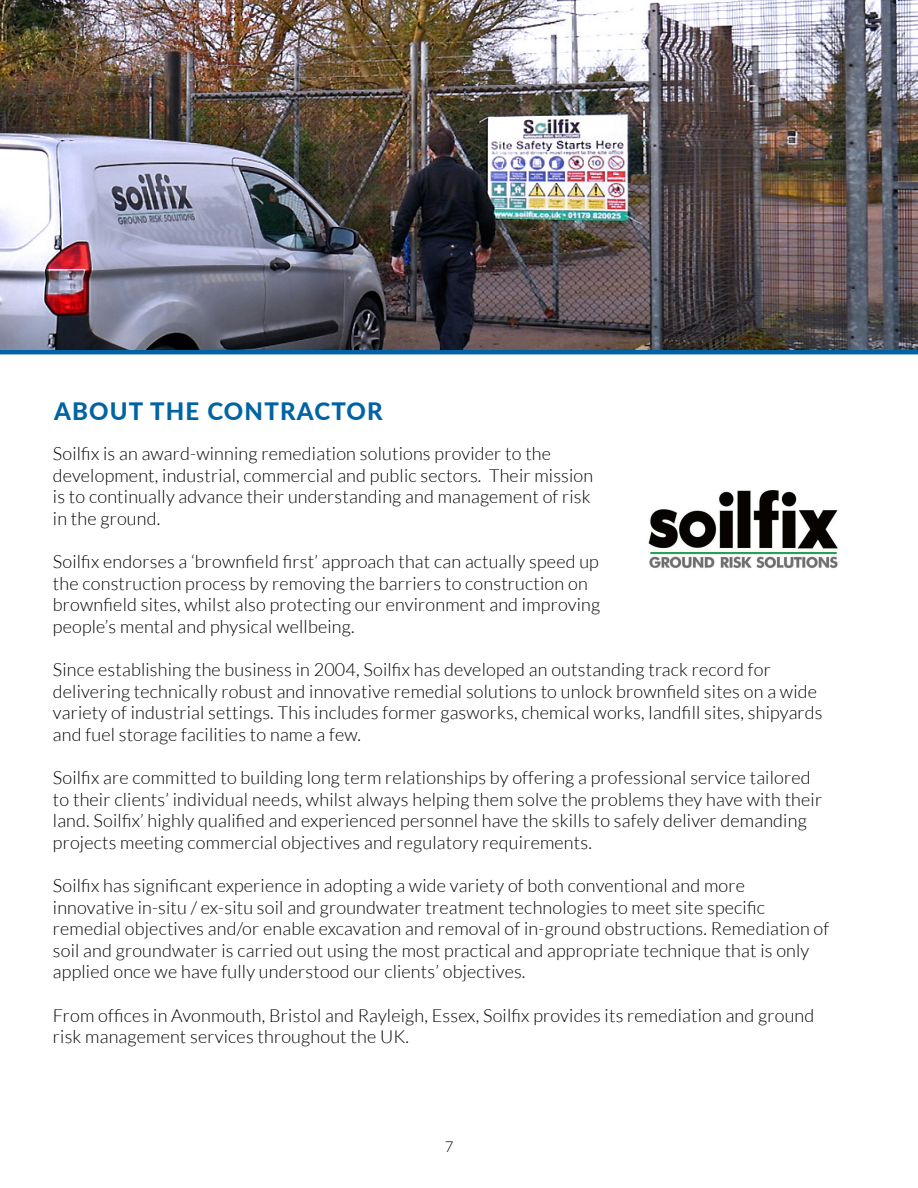
<style>
.page{position:relative;width:918px;height:1188px;background:#fff}
.page>*{position:absolute;margin:0;border:0;box-sizing:border-box;transform-origin:0 0}
.t1{font:800 24px "Lato";letter-spacing:.05em;color:#0063a3}
.t2{font:300 18px/21.6px "Lato";letter-spacing:.01em;color:#000}
.t3{font:300 15px "Lato";color:#000}
</style>
<div class="page">
<img style="left:648px;top:490px;width:190px;height:78px">
<hr style="left:0;top:350px;width:918px;height:4px;background:#0063a3">
<img style="left:0;top:0;width:918px;height:350px">
<h1 class="t1" style="left:54px;top:393px;width:330px">ABOUT THE CONTRACTOR</h1>
<p class="t2" style="left:53px;top:443px;width:542px">Soilfix is an award-winning remediation solutions provider to the development, industrial, commercial and public sectors. Their mission is to continually advance their understanding and management of risk in the ground.</p>
<p class="t2" style="left:53px;top:551px;width:549px">Soilfix endorses a ‘brownfield first’ approach that can actually speed up the construction process by removing the barriers to construction on brownfield sites, whilst also protecting our environment and improving people’s mental and physical wellbeing.</p>
<p class="t2" style="left:53px;top:659px;width:771px">Since establishing the business in 2004, Soilfix has developed an outstanding track record for delivering technically robust and innovative remedial solutions to unlock brownfield sites on a wide variety of industrial settings. This includes former gasworks, chemical works, landfill sites, shipyards and fuel storage facilities to name a few.</p>
<p class="t2" style="left:53px;top:767px;width:771px">Soilfix are committed to building long term relationships by offering a professional service tailored to their clients’ individual needs, whilst always helping them solve the problems they have with their land. Soilfix’ highly qualified and experienced personnel have the skills to safely deliver demanding projects meeting commercial objectives and regulatory requirements.</p>
<p class="t2" style="left:53px;top:875px;width:778px">Soilfix has significant experience in adopting a wide variety of both conventional and more innovative in-situ / ex-situ soil and groundwater treatment technologies to meet site specific remedial objectives and/or enable excavation and removal of in-ground obstructions. Remediation of soil and groundwater is carried out using the most practical and appropriate technique that is only applied once we have fully understood our clients’ objectives.</p>
<p class="t2" style="left:53px;top:1005px;width:763px">From offices in Avonmouth, Bristol and Rayleigh, Essex, Soilfix provides its remediation and ground risk management services throughout the UK.</p>
<p class="t3" style="left:445px;top:1139px;width:10px">7</p>
</div>
